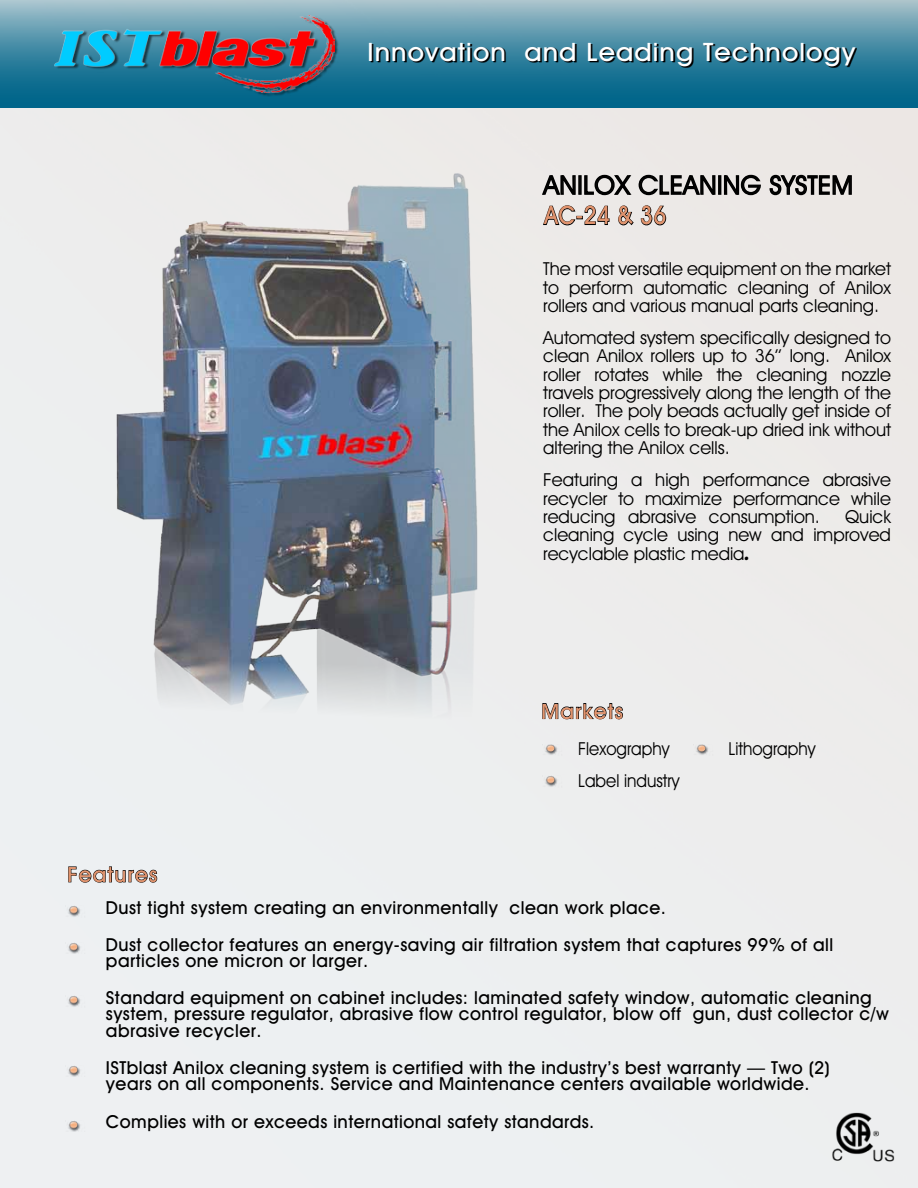
<style>
.page{position:relative;width:918px;height:1188px;background:#fff}
.page>*{position:absolute;margin:0;border:0;box-sizing:border-box;transform-origin:0 0}
.t1{font:25.5px "Avant Garde Md BT Medium";letter-spacing:.04em;color:#fff;scale:1.05 1}
.t2{font:25.5px "Avant Garde Bk BT Book";letter-spacing:.03em;color:#000}
.t3{font:25.5px "Avant Garde Md BT Medium";color:#e0926c;scale:.88 1}
.t4{font:21px "Avant Garde Md BT Medium";letter-spacing:.06em;color:#e0926c}
.t5{font:18px/36.8px "Avant Garde Md BT Medium";letter-spacing:.025em;color:#000}
.t6{font:18px/18.5px "Avant Garde Bk BT Book";color:#000;text-align:justify}
.t7{font:18px "Avant Garde Bk BT Book";color:#000;scale:.93 1}
.s1{font-family:"Myriad Pro";font-weight:700;font-style:italic;font-size:19.5px}
</style>
<div class="page">
<svg style="left:0;top:0;width:918px;height:108px;background:#468ca5"></svg>
<div style="left:56px;top:16px;width:283px;height:81px;background:#000;opacity:.59"></div>
<img style="left:55px;top:15px;width:280px;height:77px">
<svg style="left:371px;top:44px;width:486px;height:23px;background:#276176"></svg>
<hr style="left:917px;top:1061px;width:1px;height:127px;background:#00658a">
<img style="left:61px;top:153px;width:465px;height:584px">
<svg style="left:541px;top:173px;width:35px;height:23px"></svg>
<div style="left:578px;top:175px;width:4px;height:20px;border:2px solid #000"></div>
<svg style="left:583px;top:173px;width:133px;height:23px;background:#9a9896"></svg>
<div style="left:718px;top:175px;width:3px;height:20px;border:2px solid #000"></div>
<svg style="left:723px;top:173px;width:39px;height:23px"></svg>
<svg style="left:769px;top:170px;width:84px;height:26px;background:#969391"></svg>
<svg style="left:542px;top:205px;width:68px;height:21px"></svg>
<svg style="left:618px;top:205px;width:16px;height:21px"></svg>
<svg style="left:640px;top:205px;width:27px;height:21px"></svg>
<img style="left:65px;top:900px;width:36px;height:17px">
<img style="left:65px;top:937px;width:36px;height:17px">
<img style="left:65px;top:990px;width:36px;height:17px">
<img style="left:65px;top:1060px;width:36px;height:17px">
<img style="left:65px;top:1115px;width:36px;height:17px">
<svg style="left:68px;top:866px;width:89px;height:17px;background:#a4a6a7"></svg>
<img style="left:830px;top:1111px;width:67px;height:57px">
<img style="left:543px;top:739px;width:35px;height:16px">
<img style="left:693px;top:739px;width:36px;height:16px">
<img style="left:543px;top:770px;width:35px;height:17px">
<svg style="left:542px;top:701px;width:81px;height:19px;background:#a6a6a6"></svg>
<h1 class="t1" style="left:368px;top:36px;width:466px">Innovation and Leading Technology</h1>
<h1 class="t2" style="left:544px;top:170px;width:310px">ANILOX CLEANING SYSTEM</h1>
<h1 class="t3" style="left:545px;top:200px;width:140px">AC-24 &amp; 36</h1>
<p class="t6" style="left:543px;top:259px;width:349px">The most versatile equipment on the market to perform automatic cleaning of Anilox rollers and various manual parts cleaning.</p>
<p class="t6" style="left:543px;top:328px;width:349px">Automated system specifically designed to clean Anilox rollers up to 36’’ long. Anilox roller rotates while the cleaning nozzle travels progressively along the length of the roller. The poly beads actually get inside of the Anilox cells to break-up dried ink without altering the Anilox cells.</p>
<p class="t6" style="left:543px;top:470px;width:349px">Featuring a high performance abrasive recycler to maximize performance while reducing abrasive consumption.</p>
<p class="t6" style="left:543px;top:507px;width:349px;text-indent:302px">Quick cleaning cycle using new and improved recyclable plastic media<span class="s1">.</span></p>
<p class="t4" style="left:542px;top:698px;width:83px">Markets</p>
<p class="t4" style="left:68px;top:862px;width:91px">Features</p>
<p class="t7" style="left:578px;top:738px;width:100px">Flexography</p>
<p class="t7" style="left:729px;top:738px;width:95px">Lithography</p>
<p class="t7" style="left:578px;top:770px;width:110px">Label industry</p>
<p class="t5" style="left:106px;top:889px;width:729px">Dust tight system creating an environmentally clean work place.<br>Dust collector features an energy-saving air filtration system that captures 99% of all</p>
<p class="t5" style="left:106px;top:942px;width:767px">particles one micron or larger.<br>Standard equipment on cabinet includes: laminated safety window, automatic cleaning</p>
<p class="t5" style="left:106px;top:1005px;width:784px;line-height:16.5px">system, pressure regulator, abrasive flow control regulator, blow off gun, dust collector c/w abrasive recycler.</p>
<p class="t5" style="left:106px;top:1059px;width:726px;line-height:16.5px">ISTblast Anilox cleaning system is certified with the industry’s best warranty – Two (2) years on all components. Service and Maintenance centers available worldwide.</p>
<p class="t5" style="left:106px;top:1103px;width:490px">Complies with or exceeds international safety standards.</p>
</div>
